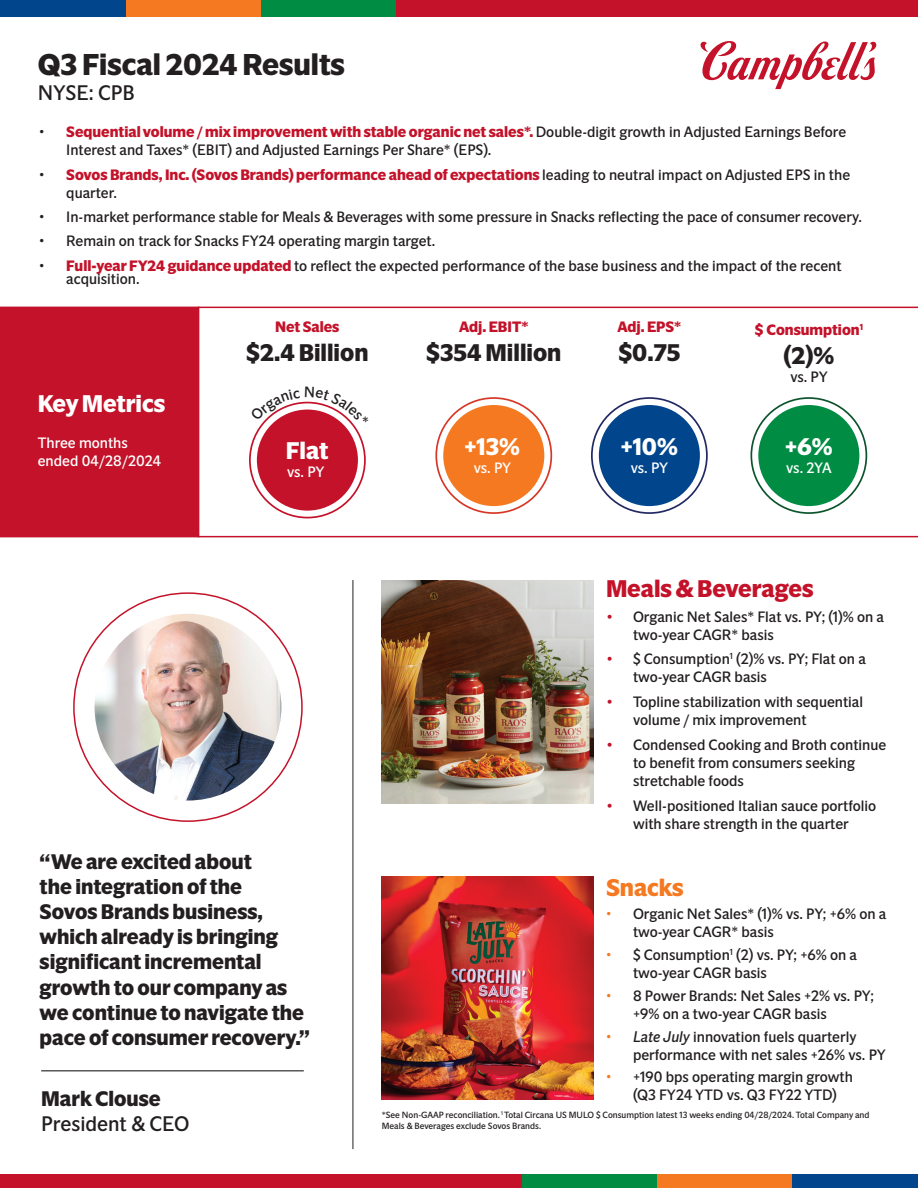
<style>
.page{position:relative;width:918px;height:1188px;background:#fff}
.page>*{position:absolute;margin:0;border:0;box-sizing:border-box;transform-origin:0 0}
.t1{font:700 30px "A2 Standard Sans";color:#231f20}
.t2{font:700 24px "A2 Standard Sans";color:#231f20}
.t3{font:700 24px "A2 Standard Sans";color:#fff}
.t4{font:700 24px "A2 Standard Sans";color:#c31229}
.t5{font:700 24px "A2 Standard Sans";letter-spacing:-.005em;color:#f47921}
.t6{font:700 21px/25.2px "A2 Standard Sans";color:#231f20}
.t7{font:21px "A2 Standard Sans";color:#231f20}
.t8{font:15px/18px "A2 Standard Sans";color:#231f20}
.t9{font:700 15px/18px "A2 Standard Sans";color:#c31229}
.t10{font:15px/18px "A2 Standard Sans";color:#fff}
.t11{font:9px/10.8px "A2 Standard Sans";color:#231f20}
.s1{font-weight:700;color:#c31229}
.s2{font-weight:400;color:#231f20}
.s3{font-family:"Gotham";color:#c31229}
.s4{color:#f47921}
.s5{font-style:italic}
</style>
<div class="page">
<img style="left:382px;top:877px;width:212px;height:223px">
<div style="left:0;top:1174px;width:523px;height:14px;background:#c31229"></div>
<div style="left:791px;top:1174px;width:127px;height:14px;background:#01468c"></div>
<div style="left:657px;top:1174px;width:134px;height:14px;background:#f47921"></div>
<div style="left:522px;top:1174px;width:135px;height:14px;background:#008d43"></div>
<img style="left:95px;top:614px;width:186px;height:187px;border-radius:93px">
<hr style="left:41px;top:1070px;width:263px;height:1px;background:#231f20">
<hr style="left:353px;top:580px;width:1px;height:569px;background:#231f20">
<div style="left:395px;top:0;width:523px;height:17px;background:#c31229"></div>
<div style="left:0;top:0;width:127px;height:17px;background:#01468c"></div>
<div style="left:127px;top:0;width:134px;height:17px;background:#f47921"></div>
<div style="left:261px;top:0;width:135px;height:17px;background:#008d43"></div>
<svg style="left:701px;top:41px;width:175px;height:48px"></svg>
<img style="left:382px;top:580px;width:212px;height:223px">
<div style="left:0;top:307px;width:198px;height:230px;background:#c31229"></div>
<svg style="left:198px;top:307px;width:720px;height:230px"></svg>
<div style="left:257px;top:410px;width:101px;height:101px;background:#c31229;border-radius:50%"></div>
<div style="left:443px;top:405px;width:101px;height:101px;background:#f47921;border-radius:50%"></div>
<div style="left:599px;top:405px;width:101px;height:101px;background:#01468c;border-radius:50%"></div>
<div style="left:751px;top:397px;width:116px;height:117px;border:2px solid #0c542c;border-radius:50%"></div>
<div style="left:758px;top:405px;width:101px;height:101px;background:#008d43;border-radius:50%"></div>
<svg style="left:250px;top:387px;width:119px;height:36px"></svg>
<h1 class="t1" style="left:38px;top:45px;width:309px">Q3 Fiscal 2024 Results</h1>
<h3 class="t7" style="left:38px;top:79px;width:98px">NYSE: CPB</h3>
<p class="t8" style="left:66px;top:123px;width:781px;text-indent:-27px">• <span class="s1">Sequential volume / mix improvement with stable organic net sales*.</span> Double-digit growth in Adjusted Earnings Before<br>Interest and Taxes* (EBIT) and Adjusted Earnings Per Share* (EPS).</p>
<p class="t9" style="left:66px;top:165px;width:785px;text-indent:-27px"><span class="s2">•</span> Sovos Brands, Inc. (Sovos Brands) performance ahead of expectations <span class="s2">leading to neutral impact on Adjusted EPS in the quarter.</span></p>
<p class="t8" style="left:39px;top:208px;width:824px">• In-market performance stable for Meals &amp; Beverages with some pressure in Snacks reflecting the pace of consumer recovery.</p>
<p class="t8" style="left:39px;top:232px;width:398px">• Remain on track for Snacks FY24 operating margin target.</p>
<p class="t8" style="left:66px;top:258px;width:777px;line-height:13.5px;text-indent:-27px">• <span class="s1">Full-year FY24 guidance updated</span> to reflect the expected performance of the base business and the impact of the recent acquisition.</p>
<h2 class="t3" style="left:38px;top:389px;width:129px">Key Metrics</h2>
<p class="t10" style="left:38px;top:434px;width:125px">Three months ended 04/28/2024</p>
<p class="t9" style="left:275px;top:318px;width:66px">Net Sales</p>
<h2 class="t2" style="left:246px;top:338px;width:124px">$2.4 Billion</h2>
<h2 class="t3" style="left:286px;top:436px;width:44px">Flat</h2>
<p class="t10" style="left:287px;top:463px;width:39px">vs. PY</p>
<p class="t9" style="left:459px;top:318px;width:71px">Adj. EBIT*</p>
<h2 class="t2" style="left:426px;top:338px;width:137px">$354 Million</h2>
<h2 class="t3" style="left:465px;top:431px;width:57px">+13%</h2>
<p class="t10" style="left:474px;top:459px;width:39px">vs. PY</p>
<p class="t9" style="left:617px;top:318px;width:65px">Adj. EPS*</p>
<h2 class="t2" style="left:618px;top:338px;width:63px">$0.75</h2>
<h2 class="t3" style="left:621px;top:432px;width:59px">+10%</h2>
<p class="t10" style="left:631px;top:459px;width:39px">vs. PY</p>
<p class="t9" style="left:755px;top:321px;width:110px">$ Consumption<sup>1</sup></p>
<h2 class="t2" style="left:783px;top:341px;width:52px">(2)%</h2>
<p class="t8" style="left:790px;top:368px;width:39px">vs. PY</p>
<h2 class="t3" style="left:785px;top:432px;width:49px">+6%</h2>
<p class="t10" style="left:786px;top:459px;width:47px">vs. 2YA</p>
<h3 class="t6" style="left:40px;top:849px;width:272px">“We are excited about<br>the integration of the<br>Sovos Brands business, which already is bringing significant incremental growth to our company as we continue to navigate the pace of consumer recovery.”</h3>
<h3 class="t6" style="left:41px;top:1086px;width:121px">Mark Clouse</h3>
<h3 class="t7" style="left:41px;top:1111px;width:150px">President &amp; CEO</h3>
<h2 class="t4" style="left:606px;top:573px;width:209px">Meals &amp; Beverages</h2>
<p class="t8" style="left:633px;top:607px;width:253px;text-indent:-27px"><span class="s3">•</span> Organic Net Sales* Flat vs. PY; (1)% on a two-year CAGR* basis</p>
<p class="t8" style="left:633px;top:650px;width:234px;text-indent:-27px"><span class="s3">•</span> $ Consumption<sup>1</sup> (2)% vs. PY; Flat on a two-year CAGR basis</p>
<p class="t8" style="left:633px;top:693px;width:232px;text-indent:-27px"><span class="s3">•</span> Topline stabilization with sequential volume / mix improvement</p>
<p class="t8" style="left:633px;top:735px;width:255px;text-indent:-27px"><span class="s3">•</span> Condensed Cooking and Broth continue to benefit from consumers seeking stretchable foods</p>
<p class="t8" style="left:606px;top:796px;width:272px;text-align:center"><span class="s3">•</span> Well-positioned Italian sauce portfolio with share strength in the quarter</p>
<h2 class="t5" style="left:606px;top:872px;width:79px">Snacks</h2>
<p class="t8" style="left:633px;top:905px;width:255px;text-indent:-27px"><span class="s4">•</span> Organic Net Sales* (1)% vs. PY; +6% on a two-year CAGR* basis</p>
<p class="t8" style="left:633px;top:945px;width:226px;text-indent:-27px"><span class="s4">•</span> $ Consumption<sup>1</sup> (2) vs. PY; +6% on a two-year CAGR basis</p>
<p class="t8" style="left:633px;top:986px;width:242px;text-indent:-27px"><span class="s4">•</span> 8 Power Brands: Net Sales +2% vs. PY; +9% on a two-year CAGR basis</p>
<p class="t8" style="left:633px;top:1027px;width:254px;text-indent:-27px"><span class="s4">•</span> <span class="s5">Late July</span> innovation fuels quarterly performance with net sales +26% vs. PY</p>
<p class="t8" style="left:633px;top:1068px;width:221px;text-indent:-27px"><span class="s4">•</span> +190 bps operating margin growth (Q3 FY24 YTD vs. Q3 FY22 YTD)</p>
<p class="t11" style="left:382px;top:1109px;width:489px">*See Non-GAAP reconciliation. <sup>1</sup> Total Circana US MULO $ Consumption latest 13 weeks ending 04/28/2024. Total Company and<br>Meals &amp; Beverages exclude Sovos Brands.</p>
</div>
